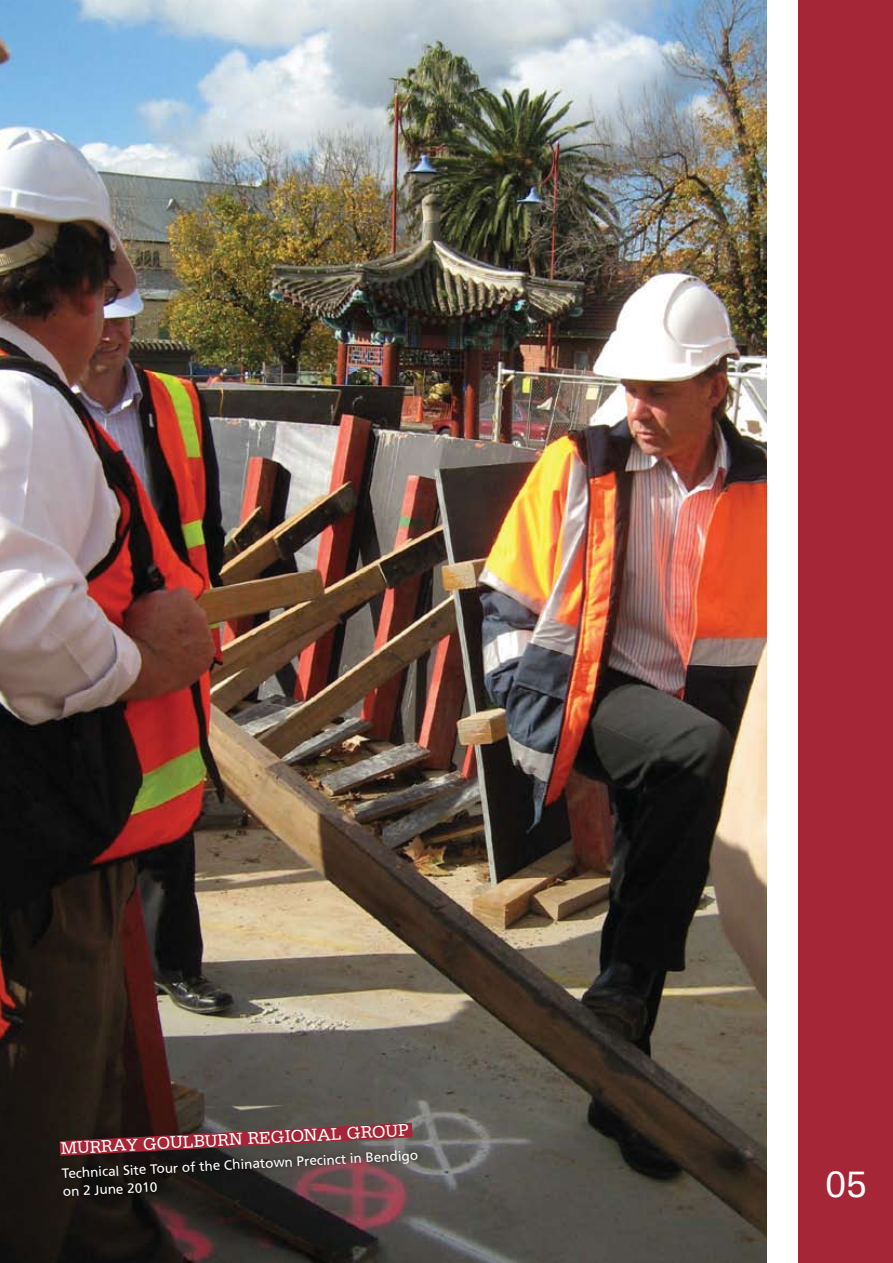
<style>
.page{position:relative;width:893px;height:1263px;background:#fff}
.page>*{position:absolute;margin:0;border:0;box-sizing:border-box;transform-origin:0 0}
.t1{font:39px "Classic Typewriter";color:#fff}
.t2{font:18px "Classic Typewriter";color:#fff}
.t3{font:13.5px/18px "Frutiger LT";color:#fff}
</style>
<div class="page">
<img style="left:0;top:0;width:767px;height:1263px">
<div style="left:799px;top:0;width:94px;height:1263px;background:#a52637"></div>
<svg style="left:60px;top:1123px;width:353px;height:22px;background:#732e34"></svg>
<div style="left:56px;top:1145px;width:366px;height:56px;background:#000;opacity:.55"></div>
<h2 class="t2" style="left:60px;top:1137px;width:28px;rotate:-3deg">Murray</h2>
<h2 class="t2" style="left:143px;top:1133px;width:25px;rotate:-3deg">Goul</h2>
<h2 class="t2" style="left:193px;top:1130px;width:22px;rotate:-3deg">burn</h2>
<h2 class="t2" style="left:247px;top:1128px;width:24px;rotate:-3deg">Regional</h2>
<h2 class="t2" style="left:346px;top:1122px;width:26px;rotate:-3deg">Group</h2>
<p class="t3" style="left:61px;top:1165px;width:358px;rotate:-3deg">Technical Site Tour of the Chinatown Precinct in Bendigo on 2 June 2010</p>
<h1 class="t1" style="left:825px;top:1161px;width:43px">05</h1>
</div>
